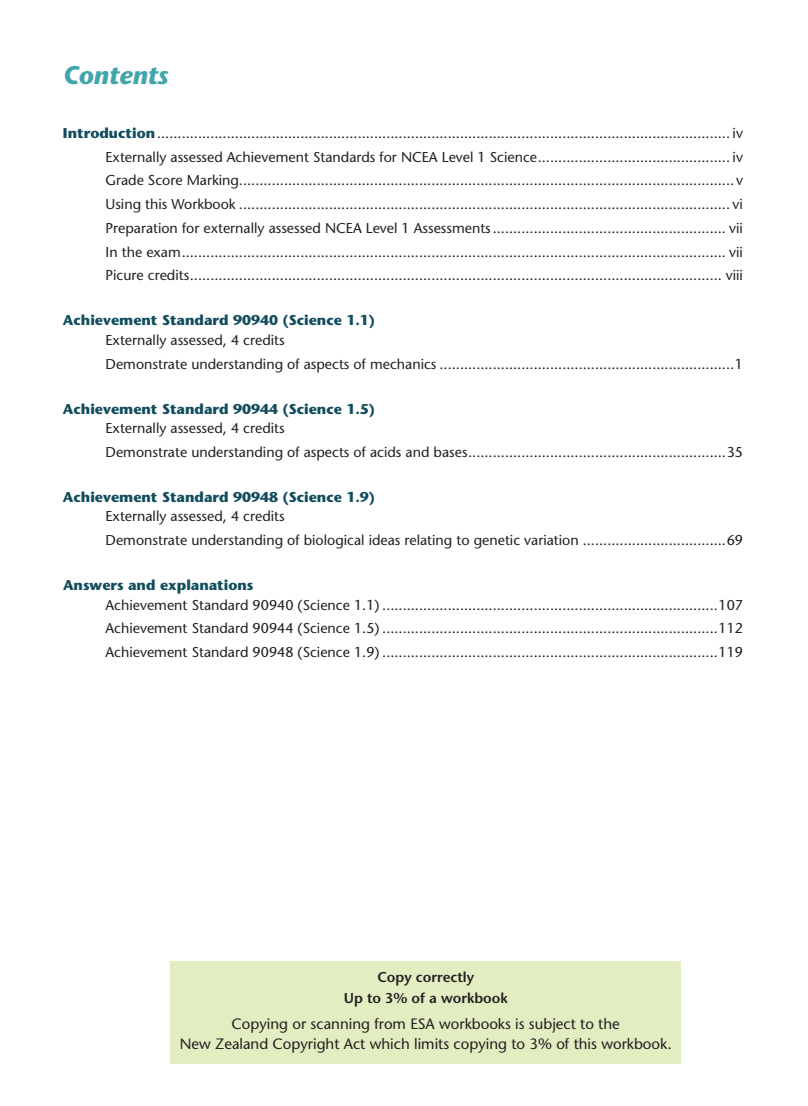
<style>
.page{position:relative;width:808px;height:1106px;background:#fff}
.page>*{position:absolute;margin:0;border:0;box-sizing:border-box;transform-origin:0 0}
.t1{font:italic 700 25.5px "Stone Sans";color:#43a5ac}
.t2{font:15px/19.5px "Stone Sans";color:#231f20;text-align:center}
.t3{font:14.25px/23.7px "Stone Sans";color:#231f20}
.t4{font:700 14.25px "Stone Sans";color:#124d5e}
.t5{font:600 14.25px/21.6px "Stone Sans";color:#231f20;text-align:center}
.s1{font-weight:700;color:#124d5e}
</style>
<div class="page">
<div style="left:170px;top:962px;width:511px;height:102px;background:#e2edc1"></div>
<h1 class="t1" style="left:63px;top:59px;width:107px">Contents</h1>
<p class="t3" style="left:105px;top:121px;width:638px;text-align:justify;text-indent:-43px"><span class="s1">Introduction</span>............................................................................................................................................ iv Externally assessed Achievement Standards for NCEA Level 1 Science............................................... iv Grade Score Marking......................................................................................................................... v Using this Workbook ........................................................................................................................ vi Preparation for externally assessed NCEA Level 1 Assessments......................................................... vii In the exam..................................................................................................................................... vii Picure credits.................................................................................................................................. viii</p>
<p class="t4" style="left:63px;top:311px;width:313px">Achievement Standard 90940 (Science 1.1)</p>
<p class="t3" style="left:105px;top:328px;width:638px">Externally assessed, 4 credits<br>Demonstrate understanding of aspects of mechanics ........................................................................1</p>
<p class="t4" style="left:63px;top:400px;width:313px">Achievement Standard 90944 (Science 1.5)</p>
<p class="t3" style="left:105px;top:416px;width:638px">Externally assessed, 4 credits<br>Demonstrate understanding of aspects of acids and bases...............................................................35</p>
<p class="t4" style="left:63px;top:488px;width:313px">Achievement Standard 90948 (Science 1.9)</p>
<p class="t3" style="left:105px;top:504px;width:638px">Externally assessed, 4 credits<br>Demonstrate understanding of biological ideas relating to genetic variation ...................................69</p>
<p class="t4" style="left:63px;top:576px;width:192px">Answers and explanations</p>
<p class="t3" style="left:105px;top:593px;width:638px;text-align:justify">Achievement Standard 90940 (Science 1.1) ..................................................................................107<br>Achievement Standard 90944 (Science 1.5) ..................................................................................112<br>Achievement Standard 90948 (Science 1.9) ..................................................................................119</p>
<p class="t5" style="left:343px;top:965px;width:165px">Copy correctly<br>Up to 3% of a workbook</p>
<p class="t2" style="left:180px;top:1014px;width:493px">Copying or scanning from ESA workbooks is subject to the<br>New Zealand Copyright Act which limits copying to 3% of this workbook.</p>
</div>
